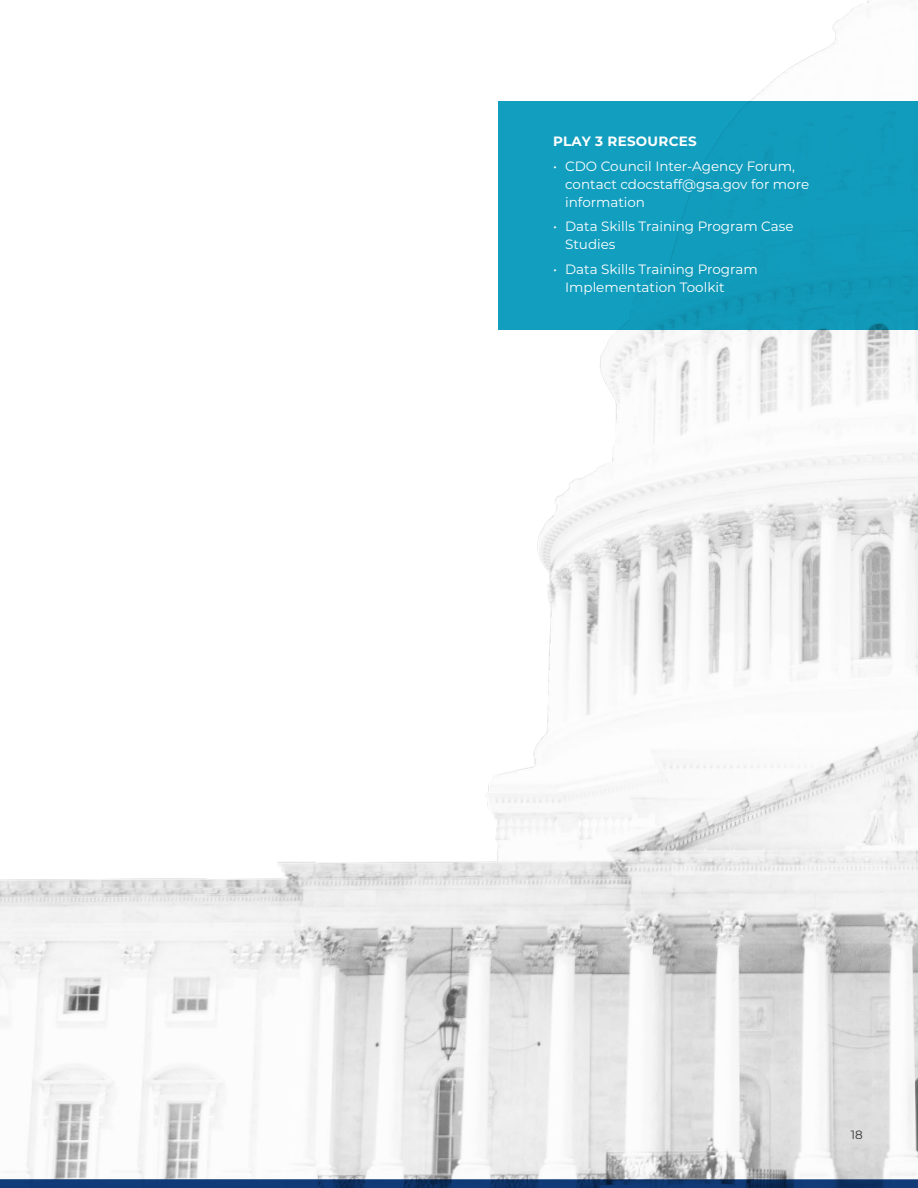
<style>
.page{position:relative;width:918px;height:1188px;background:#fff}
.page>*{position:absolute;margin:0;border:0;box-sizing:border-box;transform-origin:0 0}
.t1{font:13.5px/18px "Montserrat";color:#fff}
.t2{font:700 13.5px "Montserrat";letter-spacing:.02em;color:#fff}
.t3{font:12px "Montserrat";color:#414042}
</style>
<div class="page">
<img style="left:0;top:1px;width:918px;height:1187px">
<div style="left:498px;top:102px;width:420px;height:228px;background:#129ebf"></div>
<p class="t2" style="left:553px;top:132px;width:145px">PLAY 3 RESOURCES</p>
<p class="t1" style="left:565px;top:156px;width:246px;text-indent:-12px">• CDO Council Inter-Agency Forum, contact cdocstaff@gsa.gov for more information</p>
<p class="t1" style="left:565px;top:217px;width:230px;text-indent:-12px">• Data Skills Training Program Case<br>Studies</p>
<p class="t1" style="left:565px;top:260px;width:194px;text-indent:-12px">• Data Skills Training Program<br>Implementation Toolkit</p>
<p class="t3" style="left:851px;top:1127px;width:13px">18</p>
</div>
